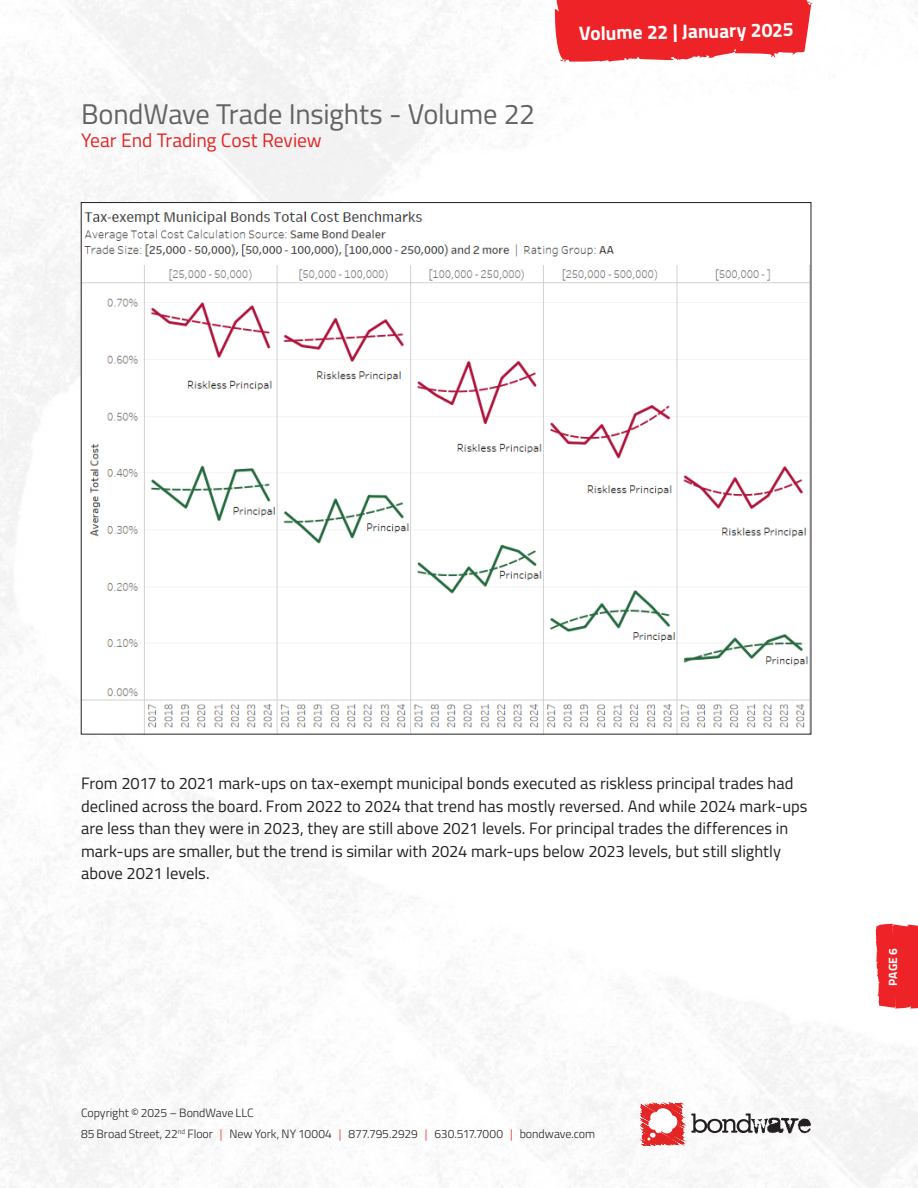
<style>
.page{position:relative;width:918px;height:1188px;background:#fff}
.page>*{position:absolute;margin:0;border:0;box-sizing:border-box;transform-origin:0 0}
.Subsequent_Page_Title{font:28.5px "Titillium Web";letter-spacing:-.01em;color:#636366}
.Subsequent_Page_Subtitle{font:19.5px "Titillium Web";letter-spacing:-.005em;color:#e22525}
.t1{font:700 19.5px "Titillium Web";color:#fff}
.BODY_COPY{font:16.5px/22.5px "Titillium Web";color:#231f20}
.t2{font:900 16.5px "Titillium Web";color:#fff}
.SIDE_BAR_BODY{font:300 12px "Titillium Web";letter-spacing:-.005em;color:#231f20}
.t3{font:700 12px "Titillium Web";color:#fff}
.s1{font-size:18px}
.s2{color:#ee2327}
</style>
<div class="page">
<img style="left:0;top:0;width:918px;height:1188px">
<svg style="left:876px;top:924px;width:42px;height:85px;background:#ef3034"></svg>
<svg style="left:555px;top:0;width:258px;height:62px;background:#ef383c"></svg>
<svg style="left:641px;top:1103px;width:44px;height:43px"></svg>
<svg style="left:691px;top:1114px;width:120px;height:20px"></svg>
<img style="left:83px;top:204px;width:726px;height:528px">
<p class="Subsequent_Page_Title" style="left:81px;top:93px;width:456px">BondWave Trade Insights - Volume 22</p>
<p class="Subsequent_Page_Subtitle" style="left:81px;top:126px;width:242px">Year End Trading Cost Review</p>
<p class="t1" style="left:579px;top:18px;width:216px;rotate:-1deg">Volume 22 | January 2025</p>
<p class="t2" style="left:591px;top:20px;width:193px;rotate:-1deg"><span class="s1">VOLUME 4 |</span> June 7, 2017</p>
<p class="BODY_COPY" style="left:81px;top:771px;width:728px">From 2017 to 2021 mark-ups on tax-exempt municipal bonds executed as riskless principal trades had declined across the board. From 2022 to 2024 that trend has mostly reversed. And while 2024 mark-ups are less than they were in 2023, they are still above 2021 levels. For principal trades the differences in mark-ups are smaller, but the trend is similar with 2024 mark-ups below 2023 levels, but still slightly above 2021 levels.</p>
<p class="SIDE_BAR_BODY" style="left:81px;top:1104px;width:174px">Copyright © 2025 – BondWave LLC</p>
<p class="SIDE_BAR_BODY" style="left:81px;top:1125px;width:516px">85 Broad Street, 22<sup>nd</sup> Floor <span class="s2">|</span> New York, NY 10004 <span class="s2">|</span> 877.795.2929 <span class="s2">|</span> 630.517.7000 <span class="s2">|</span> bondwave.com</p>
<p class="t3" style="left:884px;top:986px;width:39px;rotate:-90deg">PAGE 6</p>
</div>
